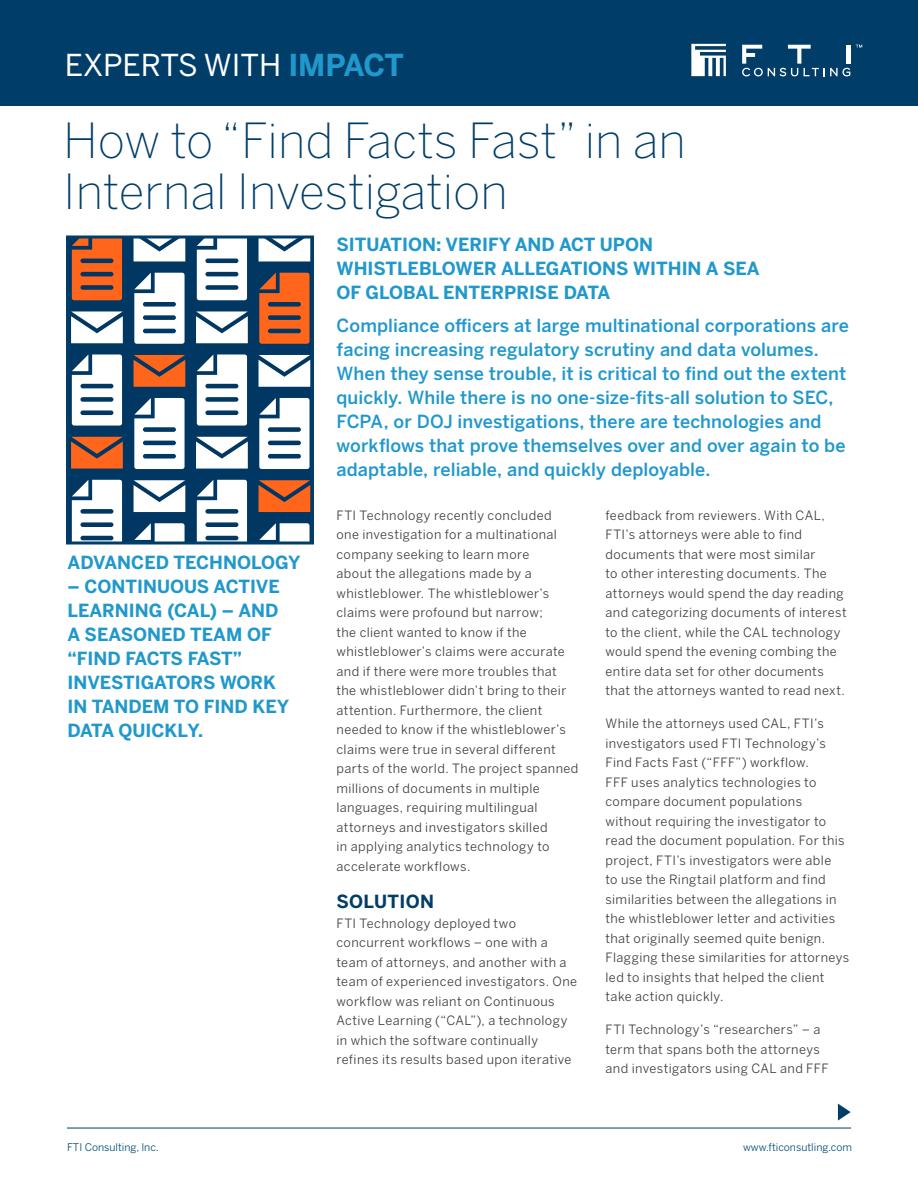
<style>
.page{position:relative;width:918px;height:1188px;background:#fff}
.page>*{position:absolute;margin:0;border:0;box-sizing:border-box;transform-origin:0 0}
.PageHeadline{font:200 48px/51px "Benton Sans";color:#003e69}
.t1{font:30px "Benton Sans";color:#fff}
.IntroText{font:500 18px/24px "Benton Sans";letter-spacing:.005em;color:#2198cc}
.Situation_Subhead{font:700 18px/24px "Benton Sans";color:#2198cc}
.Subhead{font:700 18px "Benton Sans";letter-spacing:.015em;color:#003e69}
.BodyText{font:12.75px/19.5px "Benton Sans";letter-spacing:.03em;color:#3e3e3f}
.t2{font:10.5px "Benton Sans";color:#004a73}
.s1{font-weight:700;color:#2198cc}
</style>
<div class="page">
<div style="left:0;top:0;width:918px;height:106px;background:#003e69"></div>
<svg style="left:691px;top:44px;width:35px;height:32px"></svg>
<svg style="left:856px;top:45px;width:6px;height:3px"></svg>
<div style="left:846px;top:45px;width:5px;height:19px;background:#fff"></div>
<svg style="left:742px;top:45px;width:108px;height:31px"></svg>
<hr style="left:67px;top:1128px;width:784px;height:1px;background:#003e69">
<svg style="left:838px;top:1104px;width:13px;height:17px"></svg>
<svg style="left:70px;top:240px;width:240px;height:300px;background:#043964"></svg>
<svg style="left:71px;top:437px;width:52px;height:32px;background:#d45e26"></svg>
<svg style="left:72px;top:480px;width:50px;height:60px"></svg>
<svg style="left:71px;top:311px;width:52px;height:32px"></svg>
<svg style="left:72px;top:354px;width:50px;height:72px"></svg>
<svg style="left:72px;top:240px;width:50px;height:60px;background:#cf5d28"></svg>
<svg style="left:134px;top:480px;width:51px;height:32px"></svg>
<svg style="left:134px;top:523px;width:51px;height:17px"></svg>
<svg style="left:134px;top:355px;width:51px;height:32px;background:#d75e26"></svg>
<svg style="left:134px;top:398px;width:51px;height:71px"></svg>
<svg style="left:134px;top:240px;width:51px;height:21px"></svg>
<svg style="left:134px;top:273px;width:51px;height:71px"></svg>
<svg style="left:196px;top:437px;width:52px;height:32px"></svg>
<svg style="left:197px;top:480px;width:50px;height:60px"></svg>
<svg style="left:196px;top:311px;width:52px;height:32px"></svg>
<svg style="left:197px;top:354px;width:50px;height:72px"></svg>
<svg style="left:197px;top:240px;width:50px;height:60px"></svg>
<svg style="left:259px;top:480px;width:51px;height:32px;background:#d65e26"></svg>
<svg style="left:259px;top:523px;width:51px;height:17px"></svg>
<svg style="left:259px;top:355px;width:51px;height:32px"></svg>
<svg style="left:259px;top:398px;width:51px;height:71px"></svg>
<svg style="left:259px;top:240px;width:51px;height:21px"></svg>
<svg style="left:259px;top:273px;width:51px;height:71px;background:#c85b2a"></svg>
<div style="left:66px;top:236px;width:248px;height:308px;border:3px solid #003e69"></div>
<h2 class="t1" style="left:65px;top:47px;width:341px">EXPERTS WITH <span class="s1">IMPACT</span></h2>
<p class="PageHeadline" style="left:63px;top:115px;width:624px">How to “Find Facts Fast” in an<br>Internal Investigation</p>
<p class="Situation_Subhead" style="left:336px;top:232px;width:425px">SITUATION: VERIFY AND ACT UPON<br>WHISTLEBLOWER ALLEGATIONS WITHIN A SEA<br>OF GLOBAL ENTERPRISE DATA</p>
<p class="IntroText" style="left:336px;top:313px;width:514px">Compliance officers at large multinational corporations are facing increasing regulatory scrutiny and data volumes.<br>When they sense trouble, it is critical to find out the extent quickly. While there is no one-size-fits-all solution to SEC, FCPA, or DOJ investigations, there are technologies and workflows that prove themselves over and over again to be adaptable, reliable, and quickly deployable.</p>
<p class="BodyText" style="left:336px;top:505px;width:244px">FTI Technology recently concluded<br>one investigation for a multinational company seeking to learn more<br>about the allegations made by a whistleblower. The whistleblower’s claims were profound but narrow;<br>the client wanted to know if the whistleblower’s claims were accurate and if there were more troubles that the whistleblower didn’t bring to their attention. Furthermore, the client needed to know if the whistleblower’s claims were true in several different parts of the world. The project spanned millions of documents in multiple languages, requiring multilingual attorneys and investigators skilled<br>in applying analytics technology to accelerate workflows.</p>
<p class="Subhead" style="left:336px;top:891px;width:99px">SOLUTION</p>
<p class="BodyText" style="left:336px;top:913px;width:242px">FTI Technology deployed two concurrent workflows – one with a team of attorneys, and another with a team of experienced investigators. One workflow was reliant on Continuous Active Learning (“CAL”), a technology in which the software continually refines its results based upon iterative</p>
<p class="BodyText" style="left:606px;top:505px;width:243px">feedback from reviewers. With CAL, FTI’s attorneys were able to find documents that were most similar<br>to other interesting documents. The attorneys would spend the day reading and categorizing documents of interest to the client, while the CAL technology would spend the evening combing the entire data set for other documents that the attorneys wanted to read next.</p>
<p class="BodyText" style="left:606px;top:714px;width:245px">While the attorneys used CAL, FTI’s investigators used FTI Technology’s Find Facts Fast (“FFF”) workflow.<br>FFF uses analytics technologies to compare document populations without requiring the investigator to read the document population. For this project, FTI’s investigators were able<br>to use the Ringtail platform and find similarities between the allegations in the whistleblower letter and activities that originally seemed quite benign.<br>Flagging these similarities for attorneys led to insights that helped the client take action quickly.</p>
<p class="BodyText" style="left:606px;top:1020px;width:225px">FTI Technology’s “researchers” – a term that spans both the attorneys and investigators using CAL and FFF</p>
<p class="Situation_Subhead" style="left:68px;top:550px;width:235px">ADVANCED TECHNOLOGY</p>
<p class="Situation_Subhead" style="left:68px;top:574px;width:223px">– CONTINUOUS ACTIVE<br>LEARNING (CAL) – AND<br>A SEASONED TEAM OF “FIND FACTS FAST”<br>INVESTIGATORS WORK<br>IN TANDEM TO FIND KEY<br>DATA QUICKLY.</p>
<p class="t2" style="left:67px;top:1141px;width:93px">FTI Consulting, Inc.</p>
<p class="t2" style="left:743px;top:1141px;width:110px">www.fticonsutling.com</p>
</div>
